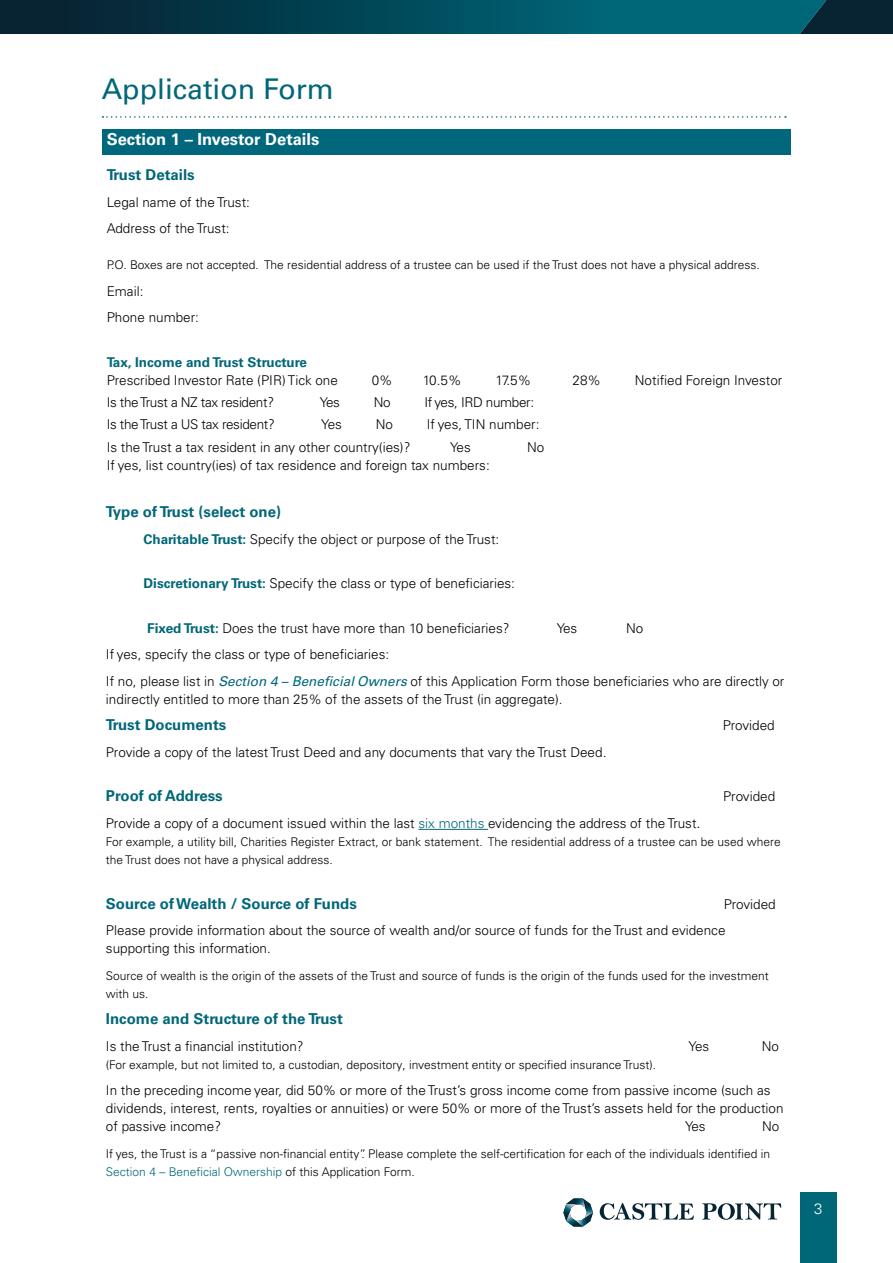
<style>
.page{position:relative;width:893px;height:1263px;background:#fff}
.page>*{position:absolute;margin:0;border:0;box-sizing:border-box;transform-origin:0 0}
.t1{font:28.5px "Univers LT Std";color:#006779}
.t2{font:700 16.5px "Univers LT Pro 65";color:#fff}
.t3{font:700 15px "Univers LT Pro 65";color:#006779}
.t4{font:300 15px "Univers LT Pro 45";color:#fff}
.t5{font:300 13.5px/26.5px "Univers LT Pro 45";color:#000}
.t6{font:300 13.5px "Univers LT Pro 45";letter-spacing:-.025em;color:#000}
.t7{font:700 13.5px "Univers LT Pro 65";color:#006779}
.t8{font:300 12px/18px "Univers LT Pro 45";color:#000}
.s1{font-family:"Univers LT Pro 65";font-weight:700;color:#006779}
.s2{font-family:"Univers LT Pro 55";font-weight:400;font-style:italic;color:#006779}
.s3{color:#006779}
.s4{font-size:15px}
</style>
<div class="page">
<svg style="left:102px;top:116px;width:684px;height:2px"></svg>
<div style="left:102px;top:129px;width:689px;height:25px;background:#00677d"></div>
<hr style="left:419px;top:829px;width:69px;height:1px;background:#006779">
<div style="left:800px;top:1192px;width:36px;height:71px;background:#006779"></div>
<svg style="left:600px;top:1203px;width:94px;height:17px"></svg>
<svg style="left:702px;top:1203px;width:79px;height:17px"></svg>
<svg style="left:563px;top:1198px;width:30px;height:29px"></svg>
<svg style="left:0;top:0;width:893px;height:34px"></svg>
<h1 class="t1" style="left:102px;top:72px;width:234px">Application Form</h1>
<p class="t2" style="left:107px;top:130px;width:214px">Section 1 – Investor Details</p>
<p class="t3" style="left:107px;top:166px;width:90px">Trust Details</p>
<p class="t5" style="left:107px;top:189px;width:145px">Legal name of the Trust:<br>Address of the Trust:</p>
<p class="t8" style="left:107px;top:256px;width:654px">P.O. Boxes are not accepted. The residential address of a trustee can be used if the Trust does not have a physical address.</p>
<p class="t5" style="left:107px;top:278px;width:94px">Email:<br>Phone number:</p>
<p class="t7" style="left:107px;top:354px;width:202px">Tax, Income and Trust Structure</p>
<p class="t5" style="left:107px;top:367px;width:233px">Prescribed Investor Rate (PIR) Tick one</p>
<p class="t5" style="left:372px;top:367px;width:23px">0%</p>
<p class="t5" style="left:423px;top:367px;width:40px">10.5%</p>
<p class="t5" style="left:495px;top:367px;width:37px">17.5%</p>
<p class="t5" style="left:573px;top:367px;width:30px">28%</p>
<p class="t5" style="left:635px;top:367px;width:149px">Notified Foreign Investor</p>
<p class="t6" style="left:107px;top:394px;width:169px">Is the Trust a NZ tax resident?</p>
<p class="t5" style="left:320px;top:389px;width:22px">Yes</p>
<p class="t5" style="left:374px;top:389px;width:18px">No</p>
<p class="t6" style="left:424px;top:394px;width:111px">If yes, IRD number:</p>
<p class="t6" style="left:107px;top:416px;width:170px">Is the Trust a US tax resident?</p>
<p class="t5" style="left:321px;top:411px;width:22px">Yes</p>
<p class="t5" style="left:376px;top:411px;width:19px">No</p>
<p class="t5" style="left:427px;top:411px;width:114px">If yes, TIN number:</p>
<p class="t5" style="left:107px;top:434px;width:305px">Is the Trust a tax resident in any other country(ies)?</p>
<p class="t5" style="left:450px;top:434px;width:22px">Yes</p>
<p class="t5" style="left:527px;top:434px;width:19px">No</p>
<p class="t5" style="left:107px;top:452px;width:385px">If yes, list country(ies) of tax residence and foreign tax numbers:</p>
<p class="t3" style="left:106px;top:503px;width:177px">Type of Trust (select one)</p>
<p class="t5" style="left:143px;top:526px;width:357px"><span class="s1">Charitable Trust:</span> Specify the object or purpose of the Trust:</p>
<p class="t5" style="left:143px;top:570px;width:373px"><span class="s1">Discretionary Trust:</span> Specify the class or type of beneficiaries:</p>
<p class="t5" style="left:147px;top:615px;width:364px"><span class="s1">Fixed Trust:</span> Does the trust have more than 10 beneficiaries?</p>
<p class="t5" style="left:557px;top:615px;width:22px">Yes</p>
<p class="t5" style="left:626px;top:615px;width:19px">No</p>
<p class="t5" style="left:106px;top:641px;width:680px">If yes, specify the class or type of beneficiaries:<br>If no, please list in <span class="s2">Section 4 – Beneficial Owners</span> of this Application Form those beneficiaries who are directly or</p>
<p class="t5" style="left:106px;top:686px;width:458px">indirectly entitled to more than 25% of the assets of the Trust (in aggregate).</p>
<p class="t3" style="left:106px;top:716px;width:122px">Trust Documents</p>
<p class="t5" style="left:723px;top:712px;width:53px">Provided</p>
<p class="t5" style="left:106px;top:739px;width:502px">Provide a copy of the latest Trust Deed and any documents that vary the Trust Deed.</p>
<p class="t3" style="left:106px;top:787px;width:118px">Proof of Address</p>
<p class="t5" style="left:723px;top:783px;width:53px">Provided</p>
<p class="t5" style="left:106px;top:810px;width:596px">Provide a copy of a document issued within the last <span class="s3">six months</span> evidencing the address of the Trust<span class="s4">.</span></p>
<p class="t8" style="left:106px;top:833px;width:676px">For example, a utility bill, Charities Register Extract, or bank statement. The residential address of a trustee can be used where the Trust does not have a physical address.</p>
<p class="t3" style="left:106px;top:894px;width:252px">Source of Wealth / Source of Funds</p>
<p class="t5" style="left:106px;top:890px;width:671px;text-indent:618px">Provided<br>Please provide information about the source of wealth and/or source of funds for the Trust and evidence</p>
<p class="t5" style="left:106px;top:935px;width:166px">supporting this information.</p>
<p class="t8" style="left:106px;top:966px;width:664px">Source of wealth is the origin of the assets of the Trust and source of funds is the origin of the funds used for the investment with us.</p>
<p class="t3" style="left:106px;top:1010px;width:238px">Income and Structure of the Trust</p>
<p class="t5" style="left:106px;top:1032px;width:199px">Is the Trust a financial institution?</p>
<p class="t5" style="left:689px;top:1032px;width:22px">Yes</p>
<p class="t5" style="left:762px;top:1032px;width:19px">No</p>
<p class="t8" style="left:106px;top:1055px;width:551px">(For example, but not limited to, a custodian, depository, investment entity or specified insurance Trust).</p>
<p class="t5" style="left:106px;top:1081px;width:679px;line-height:18px">In the preceding income year, did 50% or more of the Trust’s gross income come from passive income (such as dividends, interest, rents, royalties or annuities) or were 50% or more of the Trust’s assets held for the production of passive income?</p>
<p class="t5" style="left:685px;top:1113px;width:22px">Yes</p>
<p class="t5" style="left:762px;top:1113px;width:19px">No</p>
<p class="t8" style="left:106px;top:1144px;width:666px">If yes, the Trust is a “passive non-financial entity”. Please complete the self-certification for each of the individuals identified in<br><span class="s3">Section 4 – Beneficial Ownership</span> of this Application Form.</p>
<p class="t4" style="left:814px;top:1199px;width:10px">3</p>
</div>
